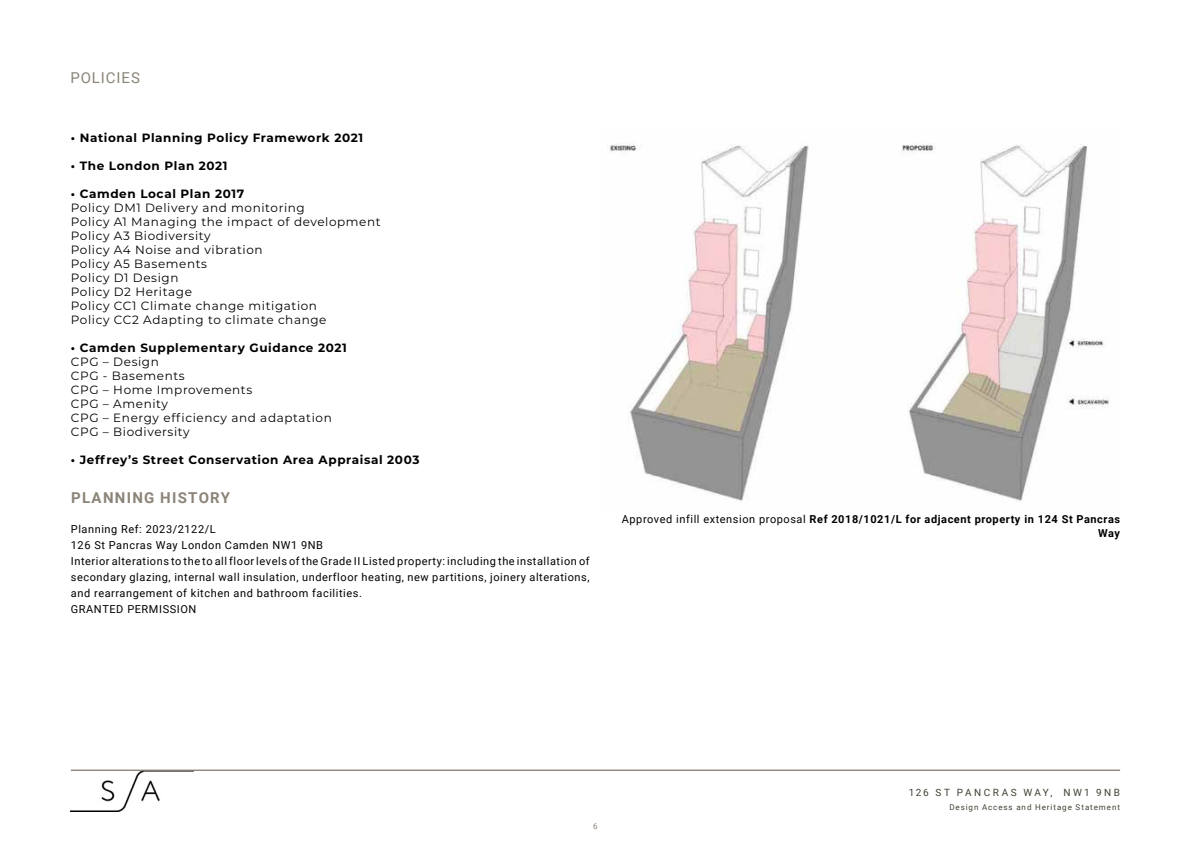
<style>
.page{position:relative;width:1191px;height:842px;background:#fff}
.page>*{position:absolute;margin:0;border:0;box-sizing:border-box;transform-origin:0 0}
.t1{font:700 15px "Roboto";letter-spacing:.085em;color:#8b8478}
.t2{font:15px "Roboto";letter-spacing:.06em;color:#8b8478}
.t3{font:12px/14px "Montserrat";letter-spacing:.05em;color:#000}
.t4{font:700 12px "Montserrat";letter-spacing:.05em;color:#000}
.t5{font:11px/16px "Roboto";letter-spacing:.05em;color:#000}
.t6{font:700 11px/14px "Roboto";letter-spacing:.05em;color:#000;text-align:right}
.t7{font:10px "Roboto";letter-spacing:.245em;color:#433f34}
.t8{font:8px "Roboto";letter-spacing:.115em;color:#433f34}
.t9{font:8px "Roboto";color:#8b8478}
.s1{font-weight:400}
</style>
<div class="page">
<img style="left:71px;top:771px;width:122px;height:41px">
<img style="left:607px;top:143px;width:502px;height:360px">
<hr style="left:71px;top:770px;width:1049px;height:1px;background:#8b8478">
<p class="t2" style="left:70px;top:67px;width:71px">POLICIES</p>
<p class="t4" style="left:71px;top:129px;width:294px">• National Planning Policy Framework 2021</p>
<p class="t4" style="left:71px;top:157px;width:158px">• The London Plan 2021</p>
<p class="t4" style="left:71px;top:185px;width:175px">• Camden Local Plan 2017</p>
<p class="t3" style="left:71px;top:200px;width:311px">Policy DM1 Delivery and monitoring<br>Policy A1 Managing the impact of development<br>Policy A3 Biodiversity<br>Policy A4 Noise and vibration<br>Policy A5 Basements<br>Policy D1 Design<br>Policy D2 Heritage<br>Policy CC1 Climate change mitigation<br>Policy CC2 Adapting to climate change</p>
<p class="t4" style="left:71px;top:339px;width:277px">• Camden Supplementary Guidance 2021</p>
<p class="t3" style="left:71px;top:354px;width:262px">CPG – Design<br>CPG - Basements<br>CPG – Home Improvements<br>CPG – Amenity<br>CPG – Energy efficiency and adaptation<br>CPG – Biodiversity</p>
<p class="t4" style="left:71px;top:451px;width:350px">• Jeffrey’s Street Conservation Area Appraisal 2003</p>
<p class="t1" style="left:71px;top:487px;width:160px">PLANNING HISTORY</p>
<p class="t5" style="left:71px;top:520px;width:520px">Planning Ref: 2023/2122/L<br>126 St Pancras Way London Camden NW1 9NB<br>Interior alterations to the to all floor levels of the Grade II Listed property: including the installation of secondary glazing, internal wall insulation, underfloor heating, new partitions, joinery alterations, and rearrangement of kitchen and bathroom facilities.<br>GRANTED PERMISSION</p>
<p class="t6" style="left:622px;top:511px;width:500px"><span class="s1">Approved infill extension proposal</span> Ref 2018/1021/L for adjacent property in 124 St Pancras<br>Way</p>
<p class="t9" style="left:593px;top:820px;width:6px">6</p>
<p class="t7" style="left:908px;top:786px;width:213px">126 ST PANCRAS WAY, NW1 9NB</p>
<p class="t8" style="left:949px;top:801px;width:172px">Design Access and Heritage Statement</p>
</div>
